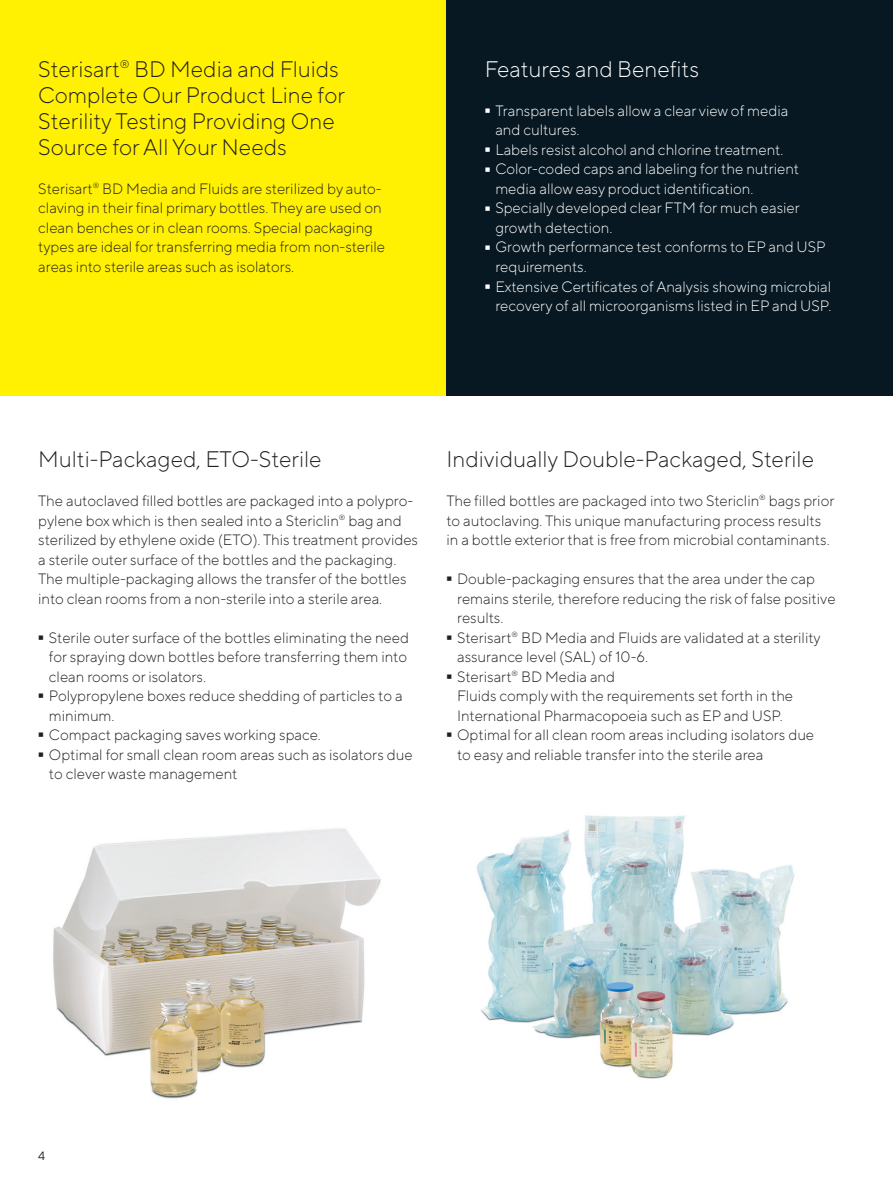
<style>
.page{position:relative;width:893px;height:1191px;background:#fff}
.page>*{position:absolute;margin:0;border:0;box-sizing:border-box;transform-origin:0 0}
.t1{font:300 95.25px "TT Norms Pro";color:#231f20;scale:.16 1}
.t2{font:300 95.25px "TT Norms Pro";color:#fff;scale:.16 1}
.t3{font:300 22.5px/26px "TT Norms Pro";color:#231f20}
.t4{font:300 22.5px "TT Norms Pro";color:#fff}
.t5{font:300 15px/19.5px "TT Norms Pro";color:#231f20}
.t6{font:300 15px/19.5px "TT Norms Pro";color:#fff}
.t7{font:12px "TT Norms Pro";color:#231f20}
</style>
<div class="page">
<div style="left:0;top:0;width:446px;height:395px;background:#fff101"></div>
<div style="left:446px;top:0;width:447px;height:395px;background:#071822"></div>
<img style="left:53px;top:828px;width:328px;height:271px">
<img style="left:477px;top:815px;width:317px;height:264px">
<h2 class="t3" style="left:38px;top:54px;width:308px">Sterisart<sup>®</sup> BD Media and Fluids<br>Complete Our Product Line for<br>Sterility Testing Providing One<br>Source for All Your Needs</h2>
<p class="t5" style="left:38px;top:178px;width:348px">Sterisart<sup>®</sup> BD Media and Fluids are sterilized by auto&shy;claving in their final primary bottles. They are used on clean benches or in clean rooms. Special packaging types are ideal for transferring media from non-sterile areas into sterile areas such as isolators.</p>
<h2 class="t4" style="left:485px;top:53px;width:216px">Features and Benefits</h2>
<h1 class="t2" style="left:485px;top:37px;width:38px">-</h1>
<p class="t6" style="left:495px;top:100px;width:294px">Transparent labels allow a clear view of media and cultures.</p>
<h1 class="t2" style="left:485px;top:76px;width:38px">-</h1>
<p class="t6" style="left:495px;top:139px;width:289px">Labels resist alcohol and chlorine treatment.</p>
<h1 class="t2" style="left:485px;top:96px;width:38px">-</h1>
<p class="t6" style="left:495px;top:158px;width:305px">Color-coded caps and labeling for the nutrient media allow easy product identification.</p>
<h1 class="t2" style="left:485px;top:135px;width:38px">-</h1>
<p class="t6" style="left:495px;top:197px;width:306px">Specially developed clear FTM for much easier growth detection.</p>
<h1 class="t2" style="left:485px;top:174px;width:38px">-</h1>
<p class="t6" style="left:495px;top:236px;width:332px">Growth performance test conforms to EP and USP requirements.</p>
<h1 class="t2" style="left:485px;top:213px;width:38px">-</h1>
<p class="t6" style="left:495px;top:275px;width:337px">Extensive Certificates of Analysis showing microbial recovery of all microorganisms listed in EP and USP.</p>
<h2 class="t3" style="left:38px;top:444px;width:285px">Multi-Packaged, ETO-Sterile</h2>
<p class="t5" style="left:38px;top:490px;width:381px">The autoclaved filled bottles are packaged into a polypro&shy;pylene box which is then sealed into a Stericlin<sup>®</sup> bag and sterilized by ethylene oxide (ETO). This treatment provides a sterile outer surface of the bottles and the packaging.<br>The multiple-packaging allows the transfer of the bottles into clean rooms from a non-sterile into a sterile area.</p>
<h1 class="t1" style="left:38px;top:564px;width:38px">-</h1>
<p class="t5" style="left:49px;top:626px;width:362px">Sterile outer surface of the bottles eliminating the need for spraying down bottles before transferring them into clean rooms or isolators.</p>
<h1 class="t1" style="left:38px;top:622px;width:38px">-</h1>
<p class="t5" style="left:49px;top:685px;width:355px">Polypropylene boxes reduce shedding of particles to a minimum.</p>
<h1 class="t1" style="left:38px;top:661px;width:38px">-</h1>
<p class="t5" style="left:49px;top:724px;width:274px">Compact packaging saves working space.</p>
<h1 class="t1" style="left:38px;top:681px;width:38px">-</h1>
<p class="t5" style="left:49px;top:743px;width:365px">Optimal for small clean room areas such as isolators due to clever waste management</p>
<h2 class="t3" style="left:446px;top:444px;width:369px">Individually Double-Packaged, Sterile</h2>
<p class="t5" style="left:446px;top:490px;width:389px">The filled bottles are packaged into two Stericlin<sup>®</sup> bags prior to autoclaving. This unique manufacturing process results in a bottle exterior that is free from microbial contaminants.</p>
<h1 class="t1" style="left:446px;top:505px;width:38px">-</h1>
<p class="t5" style="left:457px;top:568px;width:380px">Double-packaging ensures that the area under the cap remains sterile, therefore reducing the risk of false positive results.</p>
<h1 class="t1" style="left:446px;top:564px;width:38px">-</h1>
<p class="t5" style="left:457px;top:626px;width:365px">Sterisart<sup>®</sup> BD Media and Fluids are validated at a sterility assurance level (SAL) of 10-6.</p>
<h1 class="t1" style="left:446px;top:603px;width:38px">-</h1>
<p class="t5" style="left:457px;top:665px;width:338px">Sterisart<sup>®</sup> BD Media and<br>Fluids comply with the requirements set forth in the<br>International Pharmacopoeia such as EP and USP.</p>
<h1 class="t1" style="left:446px;top:661px;width:38px">-</h1>
<p class="t5" style="left:457px;top:724px;width:359px">Optimal for all clean room areas including isolators due to easy and reliable transfer into the sterile area</p>
<p class="t7" style="left:38px;top:1147px;width:9px">4</p>
</div>
